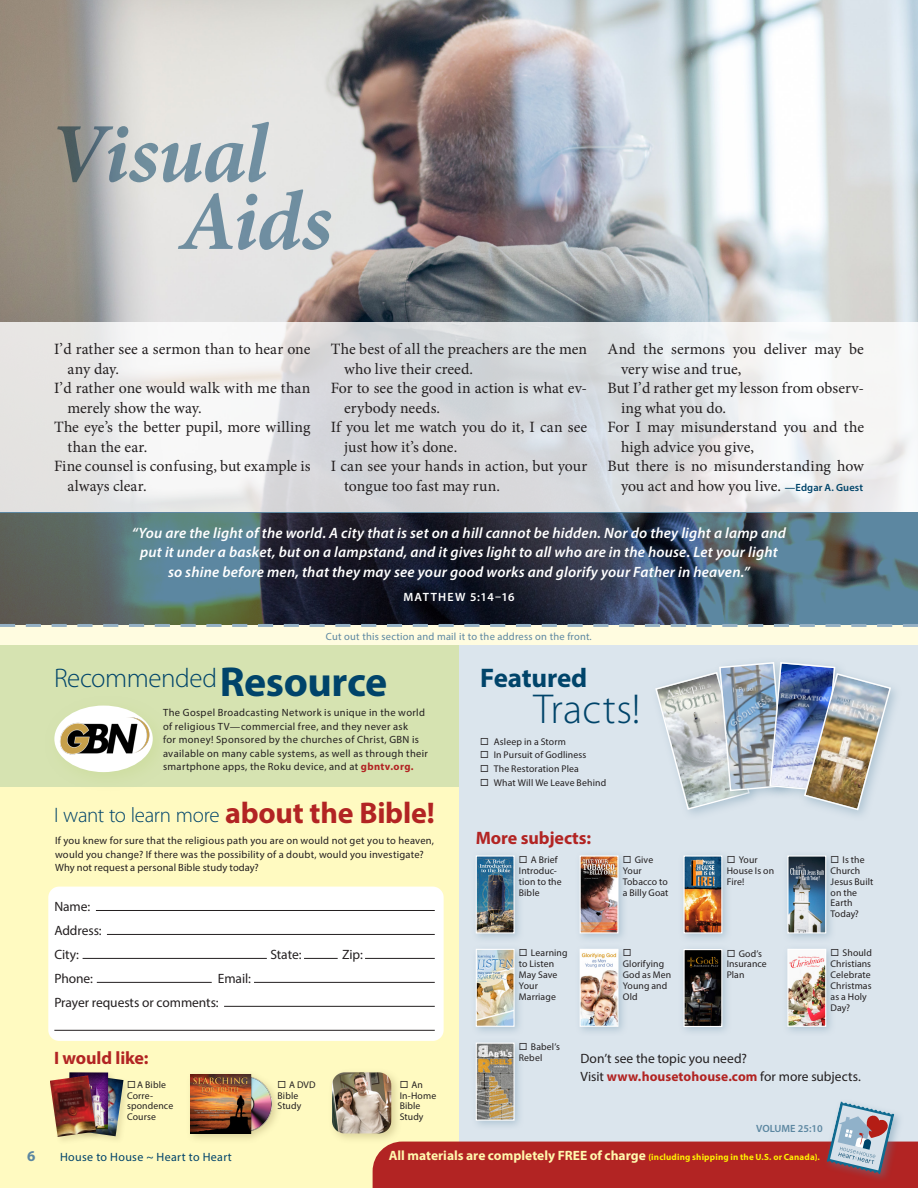
<style>
.page{position:relative;width:918px;height:1188px;background:#fff}
.page>*{position:absolute;margin:0;border:0;box-sizing:border-box;transform-origin:0 0}
.t1{font:italic 700 84.6px/67.7px "Minion Pro";letter-spacing:-.015em;color:#5c87a1}
.t2{font:700 42px "Myriad Pro";letter-spacing:-.01em;color:#00446a}
.t3{font:300 42px "Myriad Pro";letter-spacing:.01em;color:#00446a}
.t4{font:700 30px "Myriad Pro";letter-spacing:-.01em;color:#b22423}
.t5{font:300 27px "Myriad Pro";letter-spacing:-.015em;color:#00446a}
.t6{font:700 27px "Myriad Pro";letter-spacing:-.01em;color:#00446a}
.t7{font:300 21px "Myriad Pro";letter-spacing:-.015em;color:#00446a}
.t8{font:700 18px "Myriad Pro";letter-spacing:-.005em;color:#b22423}
.Body_Serif{font:15.75px/19.5px "Minion Pro";color:#231f20}
.scripture_1{font:italic 600 15px/19.5px "Myriad Pro";letter-spacing:.015em;color:#fff;text-align:center}
.t9{font:700 15px "Myriad Pro";color:#5c87a1}
.t10{font:13.5px "Myriad Pro";letter-spacing:-.005em;color:#231f20}
.t11{font:700 13.5px "Myriad Pro";color:#fff8ae}
.t12{font:12px "Myriad Pro";letter-spacing:.03em;color:#00446a}
.scripture_attributio{font:600 12px "Myriad Pro";letter-spacing:.11em;color:#fff}
.Body_Sans-Serif{font:10.5px/13.5px "Myriad Pro";letter-spacing:.03em;color:#231f20}
.t13{font:10.5px "Myriad Pro";letter-spacing:.02em;color:#5c87a1}
.t14{font:600 10.5px "Myriad Pro";color:#5c87a1}
.t15{font:9.75px/10.8px "Myriad Pro";letter-spacing:.01em;color:#231f20}
.s1{font-family:"Myriad Pro";font-weight:600;font-size:10.5px;color:#00446a}
.s2{font-style:italic}
.s3{font-weight:700;color:#b22423}
.s4{font-size:9px;color:#fff101}
</style>
<div class="page">
<img style="left:0;top:0;width:918px;height:323px">
<svg style="left:0;top:323px;width:918px;height:190px"></svg>
<svg style="left:0;top:513px;width:918px;height:111px;background:#3e4e5a"></svg>
<div style="left:0;top:625px;width:459px;height:563px;background:#fffac1"></div>
<div style="left:48px;top:887px;width:396px;height:154px;background:#fff;border-radius:11px"></div>
<div style="left:0;top:625px;width:459px;height:162px;background:#d6e3b1"></div>
<hr style="left:254px;top:982px;width:181px;height:1px;background:#231f20">
<hr style="left:97px;top:982px;width:115px;height:1px;background:#231f20">
<hr style="left:96px;top:910px;width:339px;height:1px;background:#231f20">
<hr style="left:54px;top:1030px;width:381px;height:1px;background:#231f20">
<hr style="left:107px;top:934px;width:328px;height:1px;background:#231f20">
<hr style="left:224px;top:1006px;width:211px;height:1px;background:#231f20">
<hr style="left:365px;top:958px;width:70px;height:1px;background:#231f20">
<hr style="left:83px;top:958px;width:184px;height:1px;background:#231f20">
<hr style="left:304px;top:958px;width:34px;height:1px;background:#231f20">
<div style="left:78px;top:1074px;width:53px;height:70px;background:#776736;opacity:.16"></div>
<img style="left:116px;top:1075px;width:8px;height:61px">
<div style="left:67px;top:1070px;width:49px;height:67px;background:#776736;opacity:.16"></div>
<img style="left:69px;top:1072px;width:39px;height:57px">
<div style="left:48px;top:1074px;width:56px;height:71px;background:#776736;opacity:.16"></div>
<img style="left:50px;top:1075px;width:46px;height:62px">
<div style="left:186px;top:1070px;width:96px;height:74px;background:#776736;opacity:.26"></div>
<img style="left:190px;top:1074px;width:82px;height:59px">
<div style="left:328px;top:1068px;width:74px;height:76px;background:#776736;opacity:.26"></div>
<img style="left:332px;top:1072px;width:41px;height:61px">
<div style="left:44px;top:696px;width:128px;height:96px;background:#c7d993;opacity:.56"></div>
<div style="left:56px;top:707px;width:95px;height:64px;background:#fff;border-radius:50%"></div>
<div style="left:54px;top:706px;width:99px;height:66px;border:3px solid #fff;border-radius:50%"></div>
<img style="left:45px;top:715px;width:115px;height:40px">
<div style="left:459px;top:625px;width:459px;height:563px;background:#dbe5ed"></div>
<img style="left:655px;top:662px;width:237px;height:153px">
<div style="left:0;top:626px;width:918px;height:19px;background:#fffce0"></div>
<div style="left:470px;top:850px;width:55px;height:94px;background:#5c87a1;opacity:.34"></div>
<img style="left:475px;top:855px;width:40px;height:79px">
<div style="left:470px;top:943px;width:55px;height:94px;background:#5c87a1;opacity:.34"></div>
<img style="left:475px;top:948px;width:40px;height:79px">
<div style="left:574px;top:943px;width:55px;height:94px;background:#5c87a1;opacity:.34"></div>
<img style="left:579px;top:948px;width:40px;height:79px">
<div style="left:574px;top:850px;width:55px;height:94px;background:#5c87a1;opacity:.34"></div>
<img style="left:579px;top:855px;width:40px;height:79px">
<div style="left:678px;top:850px;width:55px;height:94px;background:#5c87a1;opacity:.34"></div>
<img style="left:683px;top:855px;width:40px;height:79px">
<div style="left:678px;top:944px;width:55px;height:93px;background:#5c87a1;opacity:.34"></div>
<svg style="left:683px;top:948px;width:40px;height:80px;background:#3c3938"></svg>
<div style="left:782px;top:850px;width:55px;height:94px;background:#5c87a1;opacity:.34"></div>
<svg style="left:787px;top:855px;width:40px;height:79px"></svg>
<div style="left:782px;top:943px;width:55px;height:94px;background:#5c87a1;opacity:.34"></div>
<img style="left:787px;top:948px;width:40px;height:79px">
<svg style="left:373px;top:1042px;width:545px;height:146px"></svg>
<svg style="left:0;top:624px;width:918px;height:3px;background:#a5b6bb"></svg>
<h1 class="t1" style="left:180px;top:119px;width:154px;text-indent:-130px">Visual<br>Aids</h1>
<p class="Body_Serif" style="left:68px;top:339px;width:244px;text-indent:-14px">I’d rather see a sermon than to hear one any day.</p>
<p class="Body_Serif" style="left:68px;top:378px;width:245px;text-indent:-14px">I’d rather one would walk with me than merely show the way.</p>
<p class="Body_Serif" style="left:68px;top:417px;width:245px;text-indent:-14px">The eye’s the better pupil, more willing than the ear.</p>
<p class="Body_Serif" style="left:68px;top:456px;width:245px;text-indent:-14px">Fine counsel is confusing, but example is always clear.</p>
<p class="Body_Serif" style="left:344px;top:339px;width:245px;text-indent:-14px">The best of all the preachers are the men who live their creed.</p>
<p class="Body_Serif" style="left:344px;top:378px;width:245px;text-indent:-14px">For to see the good in action is what ev&shy;erybody needs.</p>
<p class="Body_Serif" style="left:344px;top:417px;width:245px;text-indent:-14px">If you let me watch you do it, I can see just how it’s done.</p>
<p class="Body_Serif" style="left:344px;top:456px;width:245px;text-indent:-14px">I can see your hands in action, but your tongue too fast may run.</p>
<p class="Body_Serif" style="left:621px;top:339px;width:244px;text-indent:-14px">And the sermons you deliver may be very wise and true,</p>
<p class="Body_Serif" style="left:621px;top:378px;width:245px;text-indent:-14px">But I’d rather get my lesson from observ&shy;ing what you do.</p>
<p class="Body_Serif" style="left:621px;top:417px;width:245px;text-indent:-14px">For I may misunderstand you and the high advice you give,</p>
<p class="Body_Serif" style="left:608px;top:456px;width:258px;text-align:right">But there is no misunderstanding how you act and how you live. <span class="s1">—Edgar A. Guest</span></p>
<p class="scripture_1" style="left:132px;top:523px;width:656px">“You are the light of the world. A city that is set on a hill cannot be hidden. Nor do they light a lamp and put it under a basket, but on a lampstand, and it gives light to all who are in the house. Let your light so shine before men, that they may see your good works and glorify your Father in heaven.”</p>
<p class="scripture_attributio" style="left:403px;top:589px;width:113px">MATTHEW 5:14–16</p>
<p class="t13" style="left:326px;top:630px;width:268px">Cut out this section and mail it to the address on the front<span class="s2">.</span></p>
<p class="t5" style="left:54px;top:662px;width:165px">Recommended</p>
<p class="t2" style="left:220px;top:654px;width:169px">Resource</p>
<p class="Body_Sans-Serif" style="left:163px;top:706px;width:266px">The Gospel Broadcasting Network is unique in the world of religious TV—commercial free, and they never ask<br>for money! Sponsored by the churches of Christ, GBN is available on many cable systems, as well as through their smartphone apps, the Roku device, and at <span class="s3">gbntv.org.</span></p>
<p class="t7" style="left:54px;top:802px;width:167px">I want to learn more</p>
<p class="t4" style="left:225px;top:793px;width:211px">about the Bible!</p>
<p class="Body_Sans-Serif" style="left:55px;top:834px;width:381px">If you knew for sure that the religious path you are on would not get you to heaven, would you change? If there was the possibility of a doubt, would you investigate?<br>Why not request a personal Bible study today?</p>
<p class="t10" style="left:54px;top:898px;width:37px">Name:</p>
<p class="t10" style="left:54px;top:922px;width:49px">Address:</p>
<p class="t10" style="left:54px;top:946px;width:26px">City:</p>
<p class="t10" style="left:270px;top:946px;width:33px">State:</p>
<p class="t10" style="left:342px;top:946px;width:22px">Zip:</p>
<p class="t10" style="left:54px;top:970px;width:40px">Phone:</p>
<p class="t10" style="left:218px;top:970px;width:35px">Email:</p>
<p class="t10" style="left:54px;top:994px;width:166px">Prayer requests or comments:</p>
<p class="t8" style="left:54px;top:1046px;width:96px">I would like:</p>
<p class="t15" style="left:127px;top:1079px;width:48px">◻ A Bible<br>Corre&shy;spondence<br>Course</p>
<p class="t15" style="left:278px;top:1079px;width:40px">◻ A DVD<br>Bible<br>Study</p>
<p class="t15" style="left:400px;top:1079px;width:38px">◻ An<br>In-Home<br>Bible<br>Study</p>
<p class="t6" style="left:480px;top:661px;width:109px">Featured</p>
<p class="t3" style="left:534px;top:684px;width:108px">Tracts!</p>
<p class="t15" style="left:480px;top:736px;width:87px">◻ Asleep in a Storm</p>
<p class="t15" style="left:480px;top:750px;width:108px">◻ In Pursuit of Godliness</p>
<p class="t15" style="left:480px;top:763px;width:100px">◻ The Restoration Plea</p>
<p class="t15" style="left:480px;top:777px;width:128px">◻ What Will We Leave Behind</p>
<p class="t8" style="left:476px;top:826px;width:117px">More subjects:</p>
<p class="t15" style="left:519px;top:854px;width:44px">◻ A Brief<br>Introduc&shy;tion to the<br>Bible</p>
<p class="t15" style="left:623px;top:854px;width:47px">◻ Give<br>Your<br>Tobacco to a Billy Goat</p>
<p class="t15" style="left:727px;top:854px;width:49px">◻ Your<br>House Is on<br>Fire!</p>
<p class="t15" style="left:519px;top:947px;width:50px">◻ Learning to Listen<br>May Save<br>Your<br>Marriage</p>
<p class="t15" style="left:623px;top:947px;width:50px">◻<br>Glorifying<br>God as Men<br>Young and<br>Old</p>
<p class="t15" style="left:727px;top:948px;width:42px">◻ God’s<br>Insurance<br>Plan</p>
<p class="t15" style="left:831px;top:854px;width:44px">◻ Is the<br>Church<br>Jesus Built on the<br>Earth<br>Today?</p>
<p class="t15" style="left:831px;top:947px;width:43px">◻ Should<br>Christians<br>Celebrate<br>Christmas as a Holy<br>Day?</p>
<p class="t15" style="left:519px;top:1041px;width:43px">◻ Babel’s<br>Rebel</p>
<p class="t10" style="left:580px;top:1050px;width:168px">Don’t see the topic you need?</p>
<p class="t10" style="left:580px;top:1068px;width:282px">Visit <span class="s3">www.housetohouse.com</span> for more subjects.</p>
<p class="t14" style="left:756px;top:1122px;width:68px">VOLUME 25:10</p>
<p class="t9" style="left:27px;top:1146px;width:10px">6</p>
<p class="t12" style="left:60px;top:1150px;width:173px">House to House ~ Heart to Heart</p>
<p class="t11" style="left:389px;top:1147px;width:433px">All materials are completely FREE of charge <span class="s4">(including shipping in the U.S. or Canada).</span></p>
</div>
